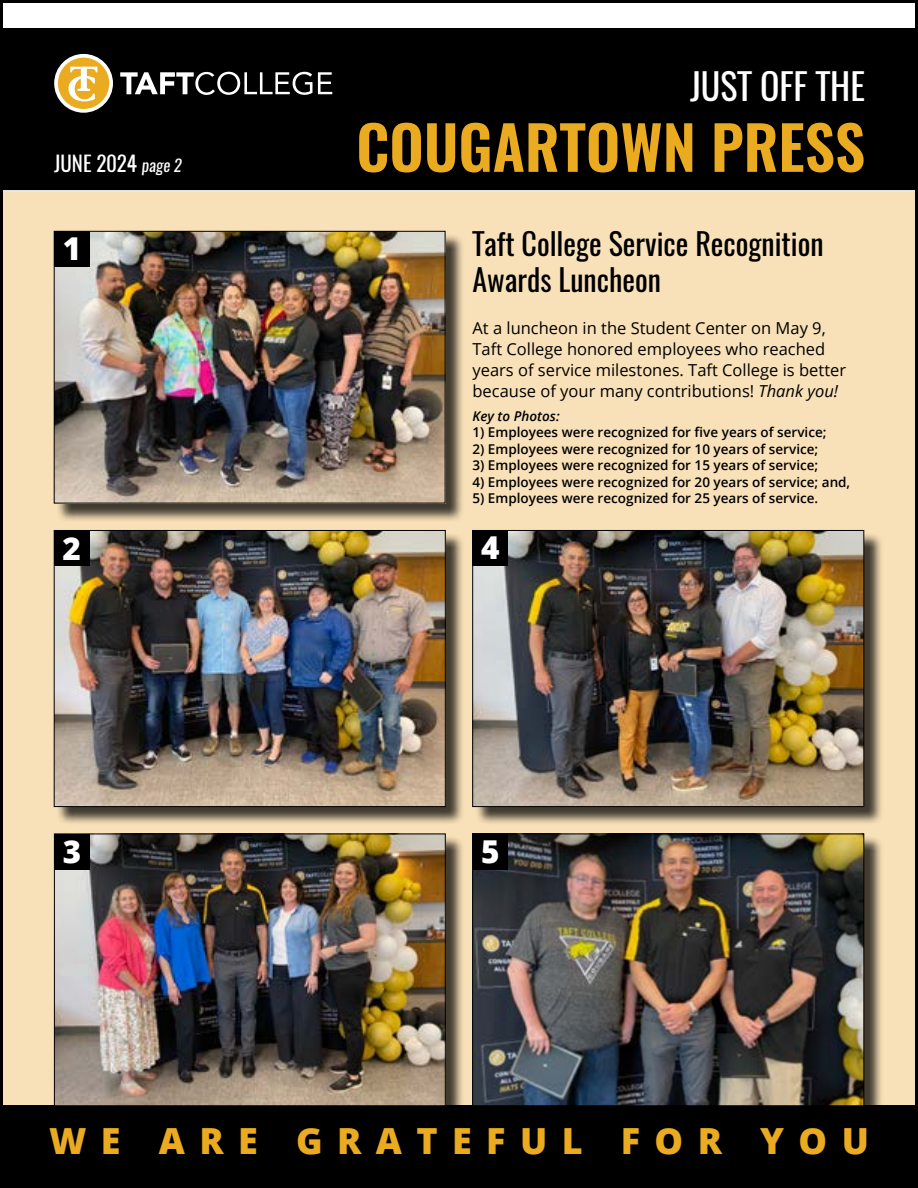
<style>
.page{position:relative;width:918px;height:1188px;background:#fff}
.page>*{position:absolute;margin:0;border:0;box-sizing:border-box;transform-origin:0 0}
.t1{font:600 60px "Oswald";color:#ebab21}
.t2{font:800 36px "Open Sans";letter-spacing:.4em;color:#ebab21}
.t3{font:36px "Oswald";color:#fff}
.t4{font:800 31.5px "Open Sans";color:#fff}
.t5{font:30px/36px "Oswald";color:#000}
.t6{font:21px "Oswald";color:#fff}
.t7{font:16.5px/21px "Open Sans";color:#000}
.t8{font:600 13.5px "Open Sans";color:#000}
.t9{font:italic 600 13.5px "Open Sans";color:#000}
.s1{font-style:italic;font-size:16.5px}
.s2{font-style:italic}
</style>
<div class="page">
<div style="left:0;top:177px;width:918px;height:1011px;background:#f8e1b8"></div>
<div style="left:0;top:1106px;width:918px;height:82px;background:#000"></div>
<div style="left:0;top:28px;width:918px;height:162px;background:#000"></div>
<svg style="left:120px;top:72px;width:192px;height:23px"></svg>
<svg style="left:318px;top:72px;width:14px;height:22px"></svg>
<svg style="left:54px;top:54px;width:59px;height:59px"></svg>
<hr style="left:0;top:190px;width:918px;height:1px;background:#fff">
<div style="left:57px;top:234px;width:408px;height:288px;background:#000;opacity:.75"></div>
<img style="left:56px;top:233px;width:387px;height:268px">
<div style="left:54px;top:231px;width:391px;height:272px;border:1px solid #000"></div>
<div style="left:57px;top:533px;width:408px;height:292px;background:#000;opacity:.75"></div>
<img style="left:56px;top:532px;width:388px;height:273px">
<div style="left:54px;top:530px;width:392px;height:277px;border:1px solid #000"></div>
<div style="left:475px;top:533px;width:408px;height:292px;background:#000;opacity:.75"></div>
<img style="left:474px;top:532px;width:388px;height:273px">
<div style="left:472px;top:530px;width:392px;height:277px;border:1px solid #000"></div>
<div style="left:57px;top:836px;width:408px;height:288px;background:#000;opacity:.75"></div>
<img style="left:56px;top:836px;width:388px;height:268px">
<div style="left:54px;top:834px;width:392px;height:272px;border:1px solid #000"></div>
<div style="left:475px;top:836px;width:408px;height:288px;background:#000;opacity:.75"></div>
<img style="left:474px;top:836px;width:388px;height:268px">
<div style="left:472px;top:834px;width:392px;height:272px;border:1px solid #000"></div>
<div style="left:54px;top:231px;width:36px;height:36px;background:#000"></div>
<div style="left:54px;top:530px;width:36px;height:36px;background:#000"></div>
<div style="left:54px;top:834px;width:36px;height:36px;background:#000"></div>
<div style="left:472px;top:530px;width:36px;height:36px;background:#000"></div>
<div style="left:472px;top:834px;width:36px;height:35px;background:#000"></div>
<h3 class="t6" style="left:54px;top:149px;width:130px">JUNE 2024 <span class="s1">page 2</span></h3>
<h3 class="t4" style="left:63px;top:225px;width:20px">1</h3>
<h3 class="t4" style="left:63px;top:524px;width:20px">2</h3>
<h3 class="t4" style="left:63px;top:828px;width:20px">3</h3>
<h2 class="t3" style="left:690px;top:62px;width:177px">JUST OFF THE</h2>
<h1 class="t1" style="left:356px;top:106px;width:510px">COUGARTOWN PRESS</h1>
<h3 class="t5" style="left:472px;top:226px;width:353px">Taft College Service Recognition<br>Awards Luncheon</h3>
<p class="t7" style="left:472px;top:317px;width:375px">At a luncheon in the Student Center on May 9, Taft College honored employees who reached years of service milestones. Taft College is better because of your many contributions! <span class="s2">Thank you!</span></p>
<p class="t9" style="left:472px;top:407px;width:89px">Key to Photos:</p>
<p class="t8" style="left:472px;top:423px;width:356px">1) Employees were recognized for five years of service;</p>
<p class="t8" style="left:472px;top:440px;width:347px">2) Employees were recognized for 10 years of service;</p>
<p class="t8" style="left:472px;top:456px;width:347px">3) Employees were recognized for 15 years of service;</p>
<p class="t8" style="left:472px;top:473px;width:379px">4) Employees were recognized for 20 years of service; and,</p>
<p class="t8" style="left:472px;top:489px;width:347px">5) Employees were recognized for 25 years of service.</p>
<h3 class="t4" style="left:481px;top:524px;width:20px">4</h3>
<h3 class="t4" style="left:481px;top:827px;width:20px">5</h3>
<h2 class="t2" style="left:49px;top:1114px;width:821px">WE ARE GRATEFUL FOR YOU</h2>
</div>
